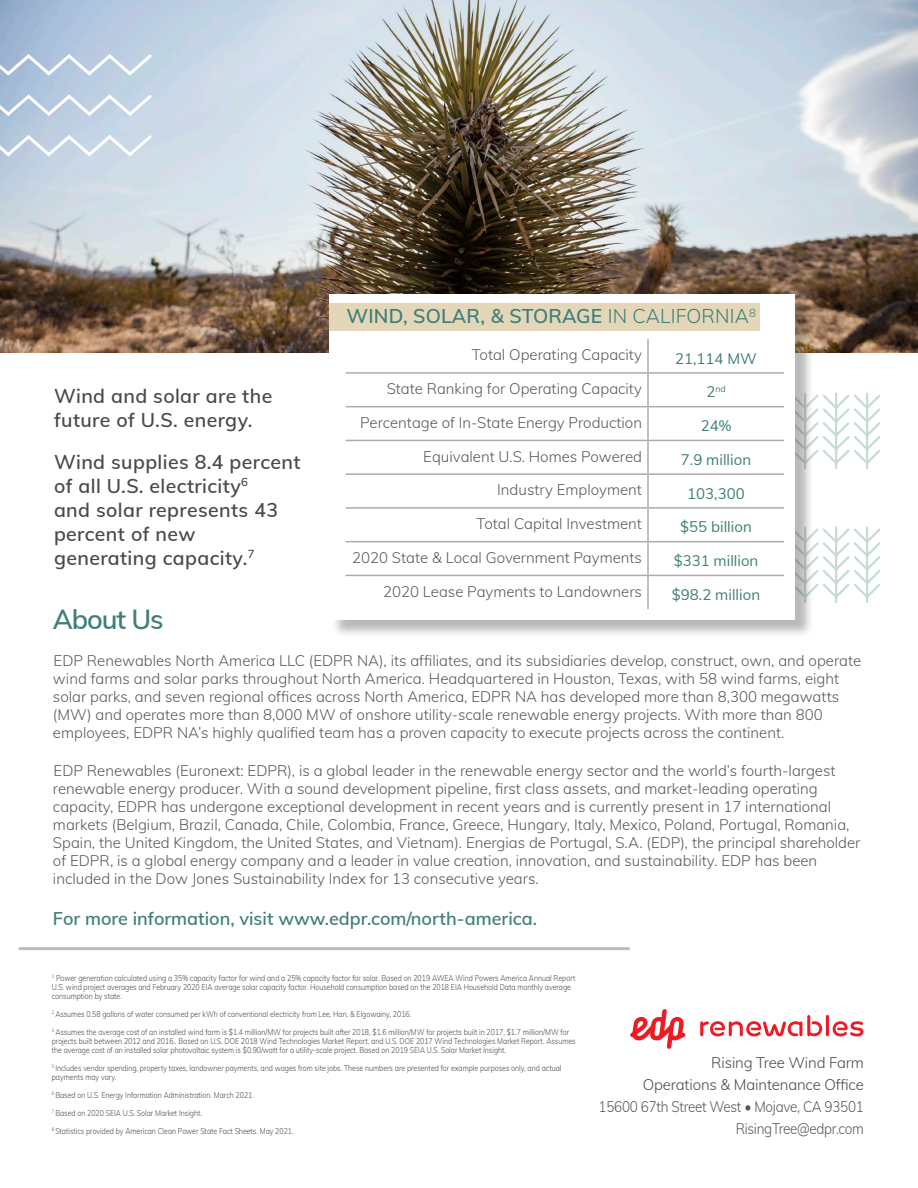
<style>
.page{position:relative;width:918px;height:1188px;background:#fff}
.page>*{position:absolute;margin:0;border:0;box-sizing:border-box;transform-origin:0 0}
.t1{font:600 27px "Mulish";letter-spacing:-.04em;color:#3f7f76}
.t2{font:600 19.5px/24px "Mulish";letter-spacing:.02em;color:#494a4b}
.t3{font:600 19.5px "Mulish";letter-spacing:.01em;color:#3f7f76}
.t4{font:600 18px "Mulish";color:#3f7f76}
.t5{font:300 15px/18px "Mulish";color:#57585a}
.t6{font:15px "Mulish";color:#3f7f76}
.t7{font:300 15px "Mulish";letter-spacing:-.02em;color:#57585a;scale:.9 1}
.t8{font:300 15px "Mulish";letter-spacing:-.01em;color:#494a4b}
.t9{font:8.7px "Mulish";color:#3f7f76}
.t10{font:300 8.25px/9px "Mulish";color:#494a4b;scale:.85 1}
.s1{font-weight:300}
.s2{font-size:15px}
</style>
<div class="page">
<img style="left:0;top:0;width:918px;height:352px">
<hr style="left:20px;top:947px;width:609px;height:3px;background:#bcbdc0">
<svg style="left:630px;top:1009px;width:56px;height:40px"></svg>
<svg style="left:700px;top:1015px;width:164px;height:21px"></svg>
<svg style="left:0;top:52px;width:154px;height:107px;background:#c1d1e3"></svg>
<svg style="left:814px;top:392px;width:67px;height:77px"></svg>
<svg style="left:814px;top:526px;width:67px;height:77px"></svg>
<div style="left:332px;top:296px;width:482px;height:343px;background:#231f20;opacity:.31"></div>
<div style="left:329px;top:294px;width:466px;height:326px;background:#fff"></div>
<div style="left:329px;top:303px;width:431px;height:28px;background:#e4d6b9"></div>
<hr style="left:346px;top:406px;width:302px;height:1px;background:#abadad">
<hr style="left:346px;top:440px;width:302px;height:1px;background:#abadad">
<hr style="left:346px;top:473px;width:302px;height:2px;background:#abadad">
<hr style="left:346px;top:507px;width:302px;height:2px;background:#abadad">
<hr style="left:346px;top:372px;width:302px;height:2px;background:#abadad">
<hr style="left:647px;top:339px;width:2px;height:33px;background:#abadad">
<hr style="left:648px;top:372px;width:136px;height:2px;background:#abadad">
<hr style="left:647px;top:374px;width:2px;height:32px;background:#abadad">
<hr style="left:648px;top:406px;width:136px;height:1px;background:#abadad">
<hr style="left:647px;top:407px;width:2px;height:33px;background:#abadad">
<hr style="left:648px;top:440px;width:136px;height:1px;background:#abadad">
<hr style="left:647px;top:441px;width:2px;height:32px;background:#abadad">
<hr style="left:648px;top:473px;width:136px;height:2px;background:#abadad">
<hr style="left:647px;top:475px;width:2px;height:32px;background:#abadad">
<hr style="left:648px;top:507px;width:136px;height:2px;background:#abadad">
<hr style="left:647px;top:509px;width:2px;height:32px;background:#abadad">
<hr style="left:647px;top:576px;width:2px;height:33px;background:#abadad">
<hr style="left:346px;top:541px;width:302px;height:1px;background:#abadad">
<hr style="left:648px;top:541px;width:136px;height:1px;background:#abadad">
<hr style="left:647px;top:542px;width:2px;height:33px;background:#abadad">
<hr style="left:346px;top:575px;width:302px;height:1px;background:#abadad">
<hr style="left:648px;top:575px;width:136px;height:1px;background:#abadad">
<p class="t2" style="left:54px;top:383px;width:220px">Wind and solar are the future of U.S. energy.</p>
<p class="t2" style="left:54px;top:449px;width:248px">Wind supplies 8.4 percent of all U.S. electricity<sup>6<br></sup>and solar represents 43 percent of new</p>
<p class="t2" style="left:54px;top:545px;width:202px">generating capacity.<sup>7</sup></p>
<p class="t1" style="left:53px;top:599px;width:112px">About Us</p>
<p class="t3" style="left:347px;top:302px;width:411px">WIND, SOLAR, &amp; STORAGE <span class="s1">IN CALIFORNIA</span><sup>8</sup></p>
<p class="t5" style="left:472px;top:345px;width:172px">Total Operating Capacity</p>
<p class="t6" style="left:675px;top:347px;width:83px">21,114 MW</p>
<p class="t5" style="left:387px;top:379px;width:257px">State Ranking for Operating Capacity</p>
<p class="t9" style="left:706px;top:383px;width:21px"><span class="s2">2</span>nd</p>
<p class="t5" style="left:360px;top:413px;width:283px">Percentage of In-State Energy Production</p>
<p class="t6" style="left:701px;top:415px;width:32px">24%</p>
<p class="t5" style="left:423px;top:446px;width:220px">Equivalent U.S. Homes Powered</p>
<p class="t6" style="left:681px;top:449px;width:72px">7.9 million</p>
<p class="t5" style="left:497px;top:480px;width:146px">Industry Employment</p>
<p class="t6" style="left:687px;top:482px;width:59px">103,300</p>
<p class="t5" style="left:477px;top:514px;width:167px">Total Capital Investment</p>
<p class="t6" style="left:680px;top:516px;width:73px">$55 billion</p>
<p class="t5" style="left:352px;top:548px;width:291px">2020 State &amp; Local Government Payments</p>
<p class="t6" style="left:674px;top:550px;width:86px">$331 million</p>
<p class="t5" style="left:383px;top:581px;width:260px">2020 Lease Payments to Landowners</p>
<p class="t6" style="left:672px;top:584px;width:90px">$98.2 million</p>
<p class="t5" style="left:53px;top:651px;width:810px">EDP Renewables North America LLC (EDPR NA), its affiliates, and its subsidiaries develop, construct, own, and operate wind farms and solar parks throughout North America. Headquartered in Houston, Texas, with 58 wind farms, eight solar parks, and seven regional offices across North America, EDPR NA has developed more than 8,300 megawatts (MW) and operates more than 8,000 MW of onshore utility-scale renewable energy projects. With more than 800 employees, EDPR NA’s highly qualified team has a proven capacity to execute projects across the continent.</p>
<p class="t5" style="left:53px;top:761px;width:809px">EDP Renewables (Euronext: EDPR), is a global leader in the renewable energy sector and the world’s fourth-largest renewable energy producer. With a sound development pipeline, first class assets, and market-leading operating capacity, EDPR has undergone exceptional development in recent years and is currently present in 17 international markets (Belgium, Brazil, Canada, Chile, Colombia, France, Greece, Hungary, Italy, Mexico, Poland, Portugal, Romania, Spain, the United Kingdom, the United States, and Vietnam). Energias de Portugal, S.A. (EDP), the principal shareholder of EDPR, is a global energy company and a leader in value creation, innovation, and sustainability. EDP has been included in the Dow Jones Sustainability Index for 13 consecutive years.</p>
<p class="t4" style="left:53px;top:905px;width:486px">For more information, visit www.edpr.com/north-america.</p>
<p class="t10" style="left:52px;top:973px;width:617px"><sup>1</sup> Power generation calculated using a 35% capacity factor for wind and a 25% capacity factor for solar. Based on 2019 AWEA Wind Powers America Annual Report<br>U.S. wind project averages and February 2020 EIA average solar capacity factor. Household consumption based on the 2018 EIA Household Data monthly average consumption by state.</p>
<p class="t10" style="left:52px;top:1009px;width:424px"><sup>2</sup> Assumes 0.58 gallons of water consumed per kWh of conventional electricity from Lee, Han, &amp; Elgowainy, 2016.</p>
<p class="t10" style="left:52px;top:1027px;width:618px"><sup>3</sup> Assumes the average cost of an installed wind farm is $1.4 million/MW for projects built after 2018, $1.6 million/MW for projects built in 2017, $1.7 million/MW for projects built between 2012 and 2016.. Based on U.S. DOE 2018 Wind Technologies Market Report, and U.S. DOE 2017 Wind Technologies Market Report. Assumes the average cost of an installed solar photovoltaic system is $0.90/watt for a utility-scale project. Based on 2019 SEIA U.S. Solar Market Insight.</p>
<p class="t10" style="left:52px;top:1063px;width:601px"><sup>5</sup> Includes vendor spending, property taxes, landowner payments, and wages from site jobs. These numbers are presented for example purposes only, and actual payments may vary.</p>
<p class="t10" style="left:52px;top:1090px;width:239px"><sup>6</sup> Based on U.S. Energy Information Administration. March 2021.</p>
<p class="t10" style="left:52px;top:1108px;width:178px"><sup>7</sup> Based on 2020 SEIA U.S. Solar Market Insight.</p>
<p class="t10" style="left:52px;top:1126px;width:286px"><sup>8</sup> Statistics provided by American Clean Power State Fact Sheets. May 2021.</p>
<p class="t7" style="left:736px;top:1118px;width:144px">RisingTree@edpr.com</p>
<p class="t8" style="left:711px;top:1052px;width:154px">Rising Tree Wind Farm</p>
<p class="t7" style="left:599px;top:1096px;width:296px">15600 67th Street West • Mojave, CA 93501</p>
<p class="t8" style="left:643px;top:1074px;width:223px">Operations &amp; Maintenance Office</p>
</div>
